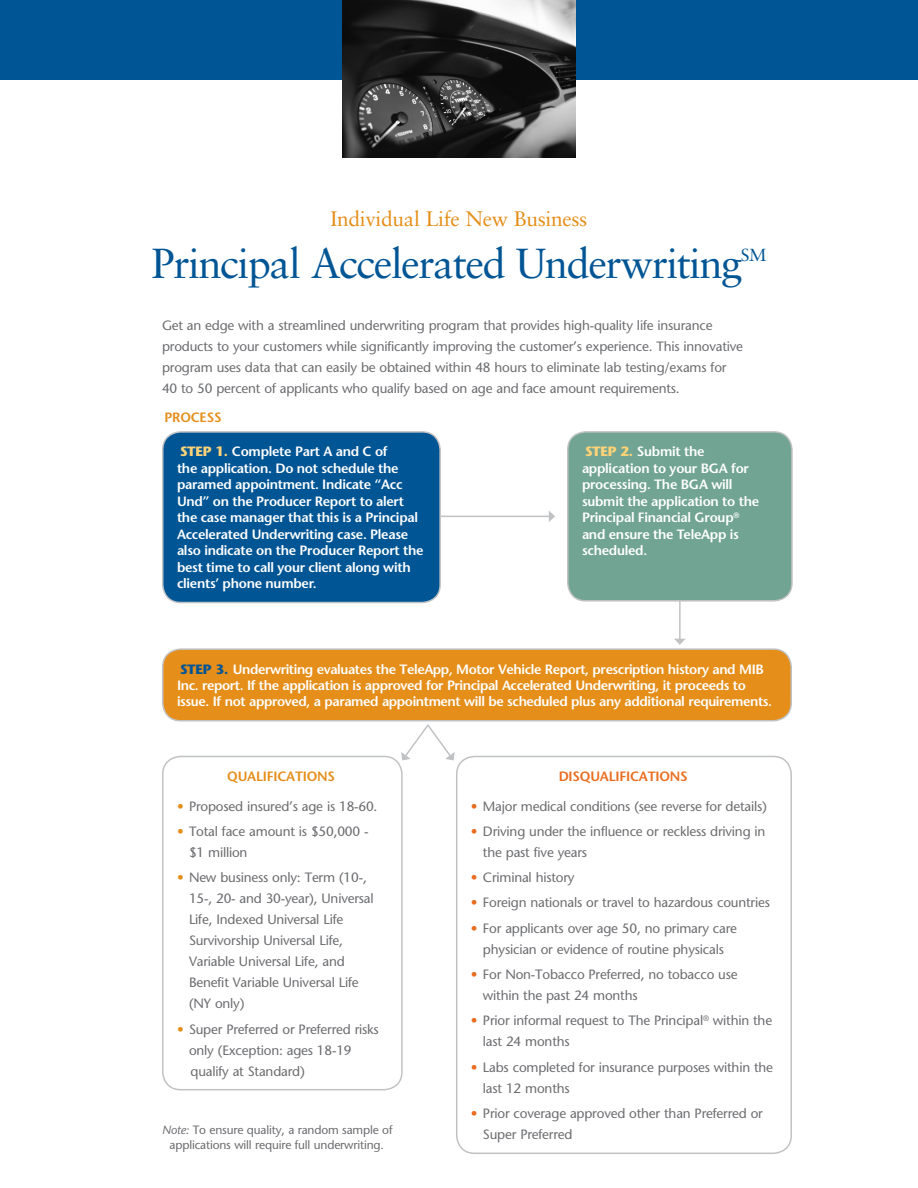
<style>
.page{position:relative;width:918px;height:1188px;background:#fff}
.page>*{position:absolute;margin:0;border:0;box-sizing:border-box;transform-origin:0 0}
.t1{font:42px "Sabon";letter-spacing:-.035em;color:#005595}
.t2{font:21px "Sabon";letter-spacing:-.015em;color:#e58e19}
.t3{font:17.55px "Sabon";color:#005595}
.t4{font:13.5px/21px "Stone Sans";letter-spacing:-.015em;color:#6c6d70}
.t5{font:600 13.5px/16.5px "Stone Sans";letter-spacing:-.02em;color:#fff}
.t6{font:600 13.5px "Stone Sans";letter-spacing:-.015em;color:#e58e19}
.t7{font:600 13.5px "Stone Sans";letter-spacing:-.015em;color:#ea6d1f}
.t8{font:12px/15px "Stone Sans";letter-spacing:-.015em;color:#6c6d70;text-align:center}
.s1{font-weight:700;color:#fed378}
.s2{font-weight:700;color:#005595}
.s3{color:#e58e19}
.s4{font-style:italic}
.s5{color:#ea6d1f}
</style>
<div class="page">
<svg style="left:401px;top:724px;width:54px;height:36px"></svg>
<div style="left:0;top:0;width:918px;height:80px;background:#005595"></div>
<div style="left:163px;top:649px;width:628px;height:72px;background:#e58e19;border-radius:18px"></div>
<div style="left:162px;top:648px;width:630px;height:74px;border:2px solid #c1c2c4;border-radius:18px"></div>
<div style="left:162px;top:756px;width:241px;height:334px;border:2px solid #c1c2c4;border-radius:18px"></div>
<div style="left:456px;top:756px;width:336px;height:398px;border:2px solid #c1c2c4;border-radius:18px"></div>
<hr style="left:441px;top:516px;width:109px;height:1px;background:#c1c2c4">
<svg style="left:549px;top:511px;width:6px;height:11px"></svg>
<hr style="left:679px;top:601px;width:2px;height:38px;background:#c1c2c4">
<svg style="left:674px;top:639px;width:11px;height:6px"></svg>
<div style="left:163px;top:432px;width:277px;height:171px;background:#005595;border-radius:18px"></div>
<div style="left:162px;top:431px;width:279px;height:172px;border:2px solid #c1c2c4;border-radius:18px"></div>
<div style="left:568px;top:432px;width:224px;height:169px;background:#71a492;border-radius:18px"></div>
<div style="left:567px;top:431px;width:226px;height:171px;border:2px solid #c1c2c4;border-radius:18px"></div>
<img style="left:343px;top:0;width:232px;height:157px">
<h2 class="t2" style="left:331px;top:206px;width:258px">Individual Life New Business</h2>
<h1 class="t1" style="left:152px;top:239px;width:592px">Principal Accelerated Underwriting</h1>
<p class="t3" style="left:741px;top:244px;width:27px">SM</p>
<p class="t4" style="left:162px;top:314px;width:583px">Get an edge with a streamlined underwriting program that provides high-quality life insurance products to your customers while significantly improving the customer’s experience. This innovative program uses data that can easily be obtained within 48 hours to eliminate lab testing/exams for 40 to 50 percent of applicants who qualify based on age and face amount requirements.</p>
<p class="t6" style="left:164px;top:409px;width:59px">PROCESS</p>
<p class="t5" style="left:177px;top:443px;width:248px"><span class="s1">STEP 1.</span> Complete Part A and C of<br>the application. Do not schedule the paramed appointment. Indicate “Acc Und” on the Producer Report to alert the case manager that this is a Principal Accelerated Underwriting case. Please also indicate on the Producer Report the best time to call your client along with clients’ phone number.</p>
<p class="t5" style="left:582px;top:443px;width:179px"><span class="s1">STEP 2.</span> Submit the application to your BGA for processing. The BGA will submit the application to the<br>Principal Financial Group<sup>® </sup>and ensure the TeleApp is scheduled.</p>
<p class="t5" style="left:177px;top:661px;width:597px"><span class="s2">STEP 3.</span> Underwriting evaluates the TeleApp, Motor Vehicle Report, prescription history and MIB<br>Inc. report. If the application is approved for Principal Accelerated Underwriting, it proceeds to issue. If not approved, a paramed appointment will be scheduled plus any additional requirements.</p>
<p class="t6" style="left:227px;top:768px;width:109px">QUALIFICATIONS</p>
<p class="t4" style="left:177px;top:795px;width:202px"><span class="s3">•</span> Proposed insured’s age is 18-60.</p>
<p class="t4" style="left:189px;top:821px;width:181px;text-indent:-12px"><span class="s3">•</span> Total face amount is $50,000 - $1 million</p>
<p class="t4" style="left:189px;top:867px;width:186px;text-indent:-12px"><span class="s3">•</span> New business only: Term (10-,<br>15-, 20- and 30-year), Universal<br>Life, Indexed Universal Life<br>Survivorship Universal Life,<br>Variable Universal Life, and<br>Benefit Variable Universal Life (NY only)</p>
<p class="t4" style="left:189px;top:1018px;width:191px;text-indent:-12px"><span class="s3">•</span> Super Preferred or Preferred risks only (Exception: ages 18-19 qualify at Standard)</p>
<p class="t8" style="left:162px;top:1122px;width:232px"><span class="s4">Note:</span> To ensure quality, a random sample of applications will require full underwriting.</p>
<p class="t7" style="left:559px;top:768px;width:131px">DISQUALIFICATIONS</p>
<p class="t4" style="left:471px;top:795px;width:297px"><span class="s5">•</span> Major medical conditions (see reverse for details)</p>
<p class="t4" style="left:483px;top:821px;width:284px;text-indent:-12px"><span class="s5">•</span> Driving under the influence or reckless driving in the past five years</p>
<p class="t4" style="left:471px;top:867px;width:105px"><span class="s5">•</span> Criminal history</p>
<p class="t4" style="left:471px;top:892px;width:300px"><span class="s5">•</span> Foreign nationals or travel to hazardous countries</p>
<p class="t4" style="left:471px;top:918px;width:268px;text-align:center"><span class="s5">•</span> For applicants over age 50, no primary care physician or evidence of routine physicals</p>
<p class="t4" style="left:483px;top:964px;width:256px;text-indent:-12px"><span class="s5">•</span> For Non-Tobacco Preferred, no tobacco use within the past 24 months</p>
<p class="t4" style="left:483px;top:1010px;width:291px;text-indent:-12px"><span class="s5">•</span> Prior informal request to The Principal<sup>®</sup> within the last 24 months</p>
<p class="t4" style="left:483px;top:1057px;width:292px;text-indent:-12px"><span class="s5">•</span> Labs completed for insurance purposes within the last 12 months</p>
<p class="t4" style="left:483px;top:1103px;width:282px;text-indent:-12px"><span class="s5">•</span> Prior coverage approved other than Preferred or<br>Super Preferred</p>
</div>
